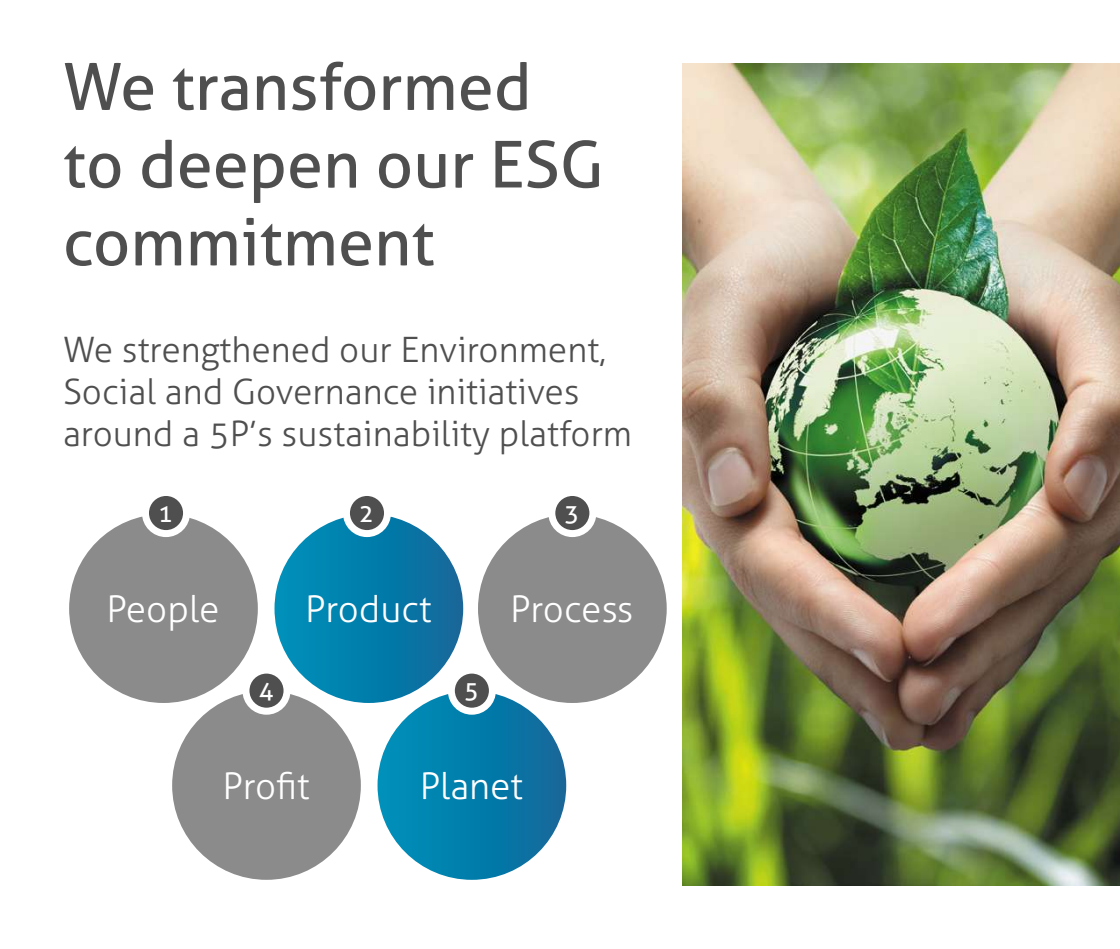
<style>
.page{position:relative;width:1120px;height:949px;background:#fff}
.page>*{position:absolute;margin:0;border:0;box-sizing:border-box;transform-origin:0 0}
.t1{font:64.75px/77.7px "Aller";color:#4f4f4f}
.t2{font:300 36.75px "Aller";color:#fff}
.t3{font:300 35px/42px "Aller";color:#4f4f4f}
.t4{font:24.5px "Aller";color:#fff}
</style>
<div class="page">
<div style="left:66px;top:511px;width:195px;height:195px;background:#8b8b8b;border-radius:50%"></div>
<div style="left:63px;top:508px;width:201px;height:201px;border:6px solid #fff;border-radius:50%"></div>
<div style="left:169px;top:688px;width:195px;height:194px;background:#8b8b8b;border-radius:50%"></div>
<div style="left:166px;top:685px;width:201px;height:201px;border:6px solid #fff;border-radius:50%"></div>
<div style="left:475px;top:511px;width:195px;height:195px;background:#8b8b8b;border-radius:50%"></div>
<div style="left:472px;top:508px;width:201px;height:201px;border:6px solid #fff;border-radius:50%"></div>
<svg style="left:271px;top:511px;width:195px;height:195px;background:#1083ae"></svg>
<div style="left:268px;top:508px;width:201px;height:201px;border:6px solid #fff;border-radius:50%"></div>
<svg style="left:374px;top:688px;width:195px;height:194px;background:#0f82ae"></svg>
<div style="left:371px;top:685px;width:201px;height:201px;border:6px solid #fff;border-radius:50%"></div>
<div style="left:145px;top:492px;width:42px;height:41px;background:#4f4f4f;border-radius:50%"></div>
<div style="left:142px;top:489px;width:48px;height:48px;border:7px solid #fff;border-radius:50%"></div>
<div style="left:346px;top:492px;width:42px;height:41px;background:#4f4f4f;border-radius:50%"></div>
<div style="left:343px;top:489px;width:48px;height:48px;border:7px solid #fff;border-radius:50%"></div>
<div style="left:552px;top:492px;width:41px;height:41px;background:#4f4f4f;border-radius:50%"></div>
<div style="left:548px;top:489px;width:48px;height:48px;border:7px solid #fff;border-radius:50%"></div>
<svg style="left:451px;top:670px;width:41px;height:41px"></svg>
<div style="left:448px;top:666px;width:48px;height:48px;border:7px solid #fff;border-radius:50%"></div>
<svg style="left:246px;top:670px;width:41px;height:41px"></svg>
<div style="left:242px;top:666px;width:49px;height:48px;border:7px solid #fff;border-radius:50%"></div>
<img style="left:683px;top:63px;width:437px;height:822px">
<h1 class="t1" style="left:63px;top:48px;width:542px">We transformed to deepen our ESG commitment</h1>
<p class="t3" style="left:63px;top:328px;width:571px">We strengthened our Environment,<br>Social and Governance initiatives around a 5P’s sustainability platform</p>
<p class="t4" style="left:158px;top:498px;width:16px">1</p>
<p class="t4" style="left:359px;top:498px;width:16px">2</p>
<p class="t4" style="left:565px;top:498px;width:16px">3</p>
<p class="t2" style="left:107px;top:586px;width:115px">People</p>
<p class="t2" style="left:305px;top:586px;width:128px">Product</p>
<p class="t2" style="left:510px;top:586px;width:125px">Process</p>
<p class="t4" style="left:259px;top:676px;width:16px">4</p>
<p class="t4" style="left:464px;top:676px;width:16px">5</p>
<p class="t2" style="left:222px;top:763px;width:89px">Profit</p>
<p class="t2" style="left:420px;top:763px;width:105px">Planet</p>
</div>
